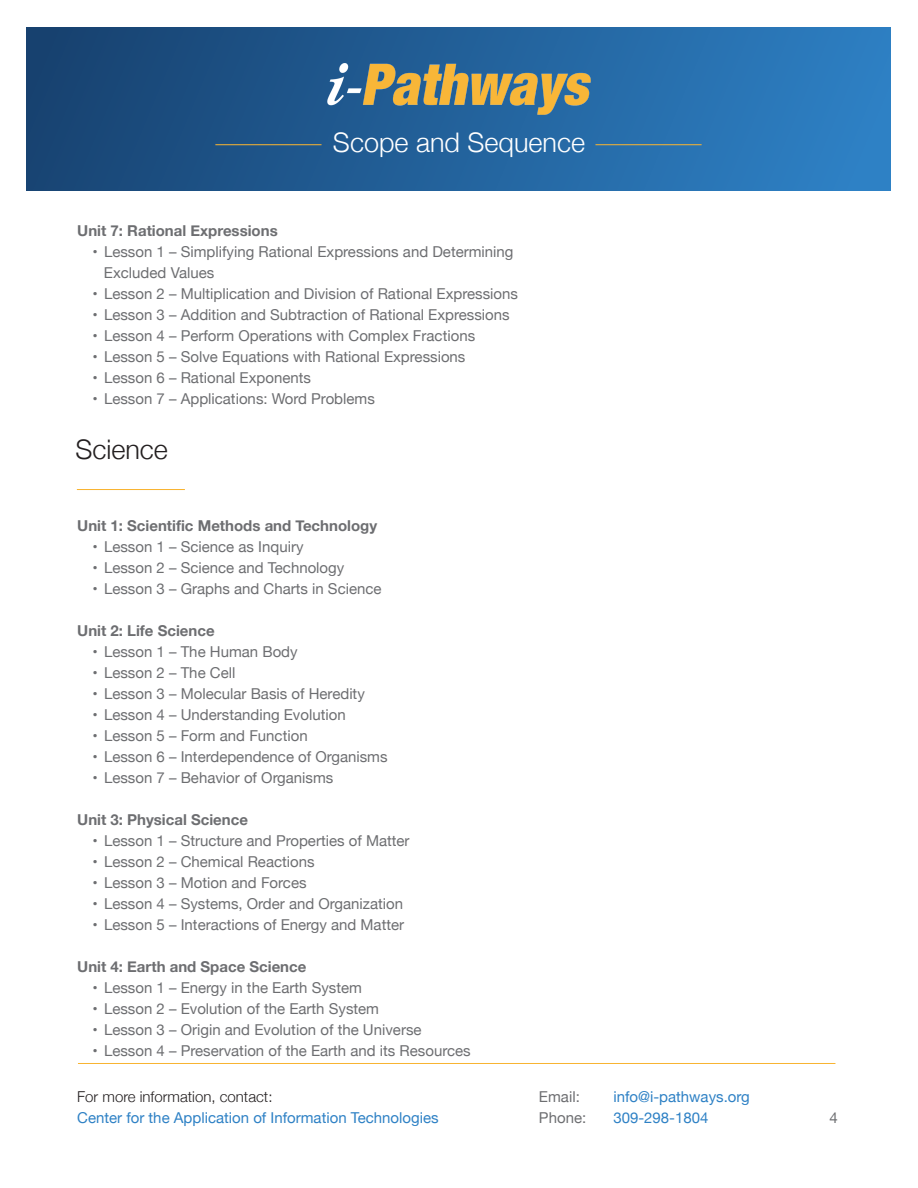
<style>
.page{position:relative;width:918px;height:1188px;background:#fff}
.page>*{position:absolute;margin:0;border:0;box-sizing:border-box;transform-origin:0 0}
.t1{font:300 27px "Helvetica Neue";color:#fff}
.t2{font:300 27px "Helvetica Neue";color:#231f20}
.t3{font:15px/21px "Helvetica Neue";color:#6d6e71}
.t4{font:700 15px "Helvetica Neue";color:#6d6e71}
.t5{font:15px "Helvetica Neue";color:#2e81c5}
.t6{font:300 15px "Helvetica Neue";color:#231f20}
</style>
<div class="page">
<div style="left:27px;top:27px;width:863px;height:164px;background:linear-gradient(to right,#174270,#2e81c5)"></div>
<img style="left:328px;top:64px;width:262px;height:50px">
<hr style="left:215px;top:144px;width:107px;height:1px;background:#f8b432">
<hr style="left:595px;top:144px;width:107px;height:1px;background:#f8b432">
<hr style="left:77px;top:489px;width:108px;height:1px;background:#f8b432">
<hr style="left:78px;top:1063px;width:757px;height:1px;background:#f8b432">
<h1 class="t1" style="left:333px;top:121px;width:254px">Scope and Sequence</h1>
<p class="t4" style="left:77px;top:219px;width:202px">Unit 7: Rational Expressions</p>
<p class="t3" style="left:104px;top:242px;width:411px;text-indent:-12px">• Lesson 1 – Simplifying Rational Expressions and Determining<br>Excluded Values</p>
<p class="t3" style="left:92px;top:284px;width:427px">• Lesson 2 – Multiplication and Division of Rational Expressions</p>
<p class="t3" style="left:92px;top:305px;width:419px">• Lesson 3 – Addition and Subtraction of Rational Expressions</p>
<p class="t3" style="left:92px;top:326px;width:384px">• Lesson 4 – Perform Operations with Complex Fractions</p>
<p class="t3" style="left:92px;top:347px;width:375px">• Lesson 5 – Solve Equations with Rational Expressions</p>
<p class="t3" style="left:92px;top:368px;width:220px">• Lesson 6 – Rational Exponents</p>
<p class="t3" style="left:92px;top:389px;width:284px">• Lesson 7 – Applications: Word Problems</p>
<h1 class="t2" style="left:75px;top:428px;width:94px">Science</h1>
<p class="t4" style="left:77px;top:513px;width:301px">Unit 1: Scientific Methods and Technology</p>
<p class="t3" style="left:92px;top:537px;width:213px">• Lesson 1 – Science as Inquiry</p>
<p class="t3" style="left:92px;top:558px;width:253px">• Lesson 2 – Science and Technology</p>
<p class="t3" style="left:92px;top:579px;width:291px">• Lesson 3 – Graphs and Charts in Science</p>
<p class="t4" style="left:77px;top:618px;width:139px">Unit 2: Life Science</p>
<p class="t3" style="left:92px;top:642px;width:207px">• Lesson 1 – The Human Body</p>
<p class="t3" style="left:92px;top:663px;width:145px">• Lesson 2 – The Cell</p>
<p class="t3" style="left:92px;top:684px;width:274px">• Lesson 3 – Molecular Basis of Heredity</p>
<p class="t3" style="left:92px;top:705px;width:255px">• Lesson 4 – Understanding Evolution</p>
<p class="t3" style="left:92px;top:726px;width:217px">• Lesson 5 – Form and Function</p>
<p class="t3" style="left:92px;top:747px;width:297px">• Lesson 6 – Interdependence of Organisms</p>
<p class="t3" style="left:92px;top:768px;width:242px">• Lesson 7 – Behavior of Organisms</p>
<p class="t4" style="left:77px;top:807px;width:172px">Unit 3: Physical Science</p>
<p class="t3" style="left:92px;top:831px;width:319px">• Lesson 1 – Structure and Properties of Matter</p>
<p class="t3" style="left:92px;top:852px;width:224px">• Lesson 2 – Chemical Reactions</p>
<p class="t3" style="left:92px;top:873px;width:216px">• Lesson 3 – Motion and Forces</p>
<p class="t3" style="left:92px;top:894px;width:312px">• Lesson 4 – Systems, Order and Organization</p>
<p class="t3" style="left:92px;top:915px;width:313px">• Lesson 5 – Interactions of Energy and Matter</p>
<p class="t4" style="left:77px;top:954px;width:231px">Unit 4: Earth and Space Science</p>
<p class="t3" style="left:92px;top:978px;width:271px">• Lesson 1 – Energy in the Earth System</p>
<p class="t3" style="left:92px;top:999px;width:288px">• Lesson 2 – Evolution of the Earth System</p>
<p class="t3" style="left:92px;top:1020px;width:331px">• Lesson 3 – Origin and Evolution of the Universe</p>
<p class="t3" style="left:92px;top:1041px;width:380px">• Lesson 4 – Preservation of the Earth and its Resources</p>
<p class="t6" style="left:77px;top:1084px;width:197px">For more information, contact:</p>
<p class="t5" style="left:77px;top:1107px;width:363px">Center for the Application of Information Technologies</p>
<p class="t3" style="left:539px;top:1087px;width:42px">Email:</p>
<p class="t5" style="left:613px;top:1086px;width:138px">info@i-pathways.org</p>
<p class="t3" style="left:539px;top:1108px;width:49px">Phone:</p>
<p class="t5" style="left:613px;top:1107px;width:97px">309-298-1804</p>
<p class="t3" style="left:830px;top:1108px;width:10px">4</p>
</div>
